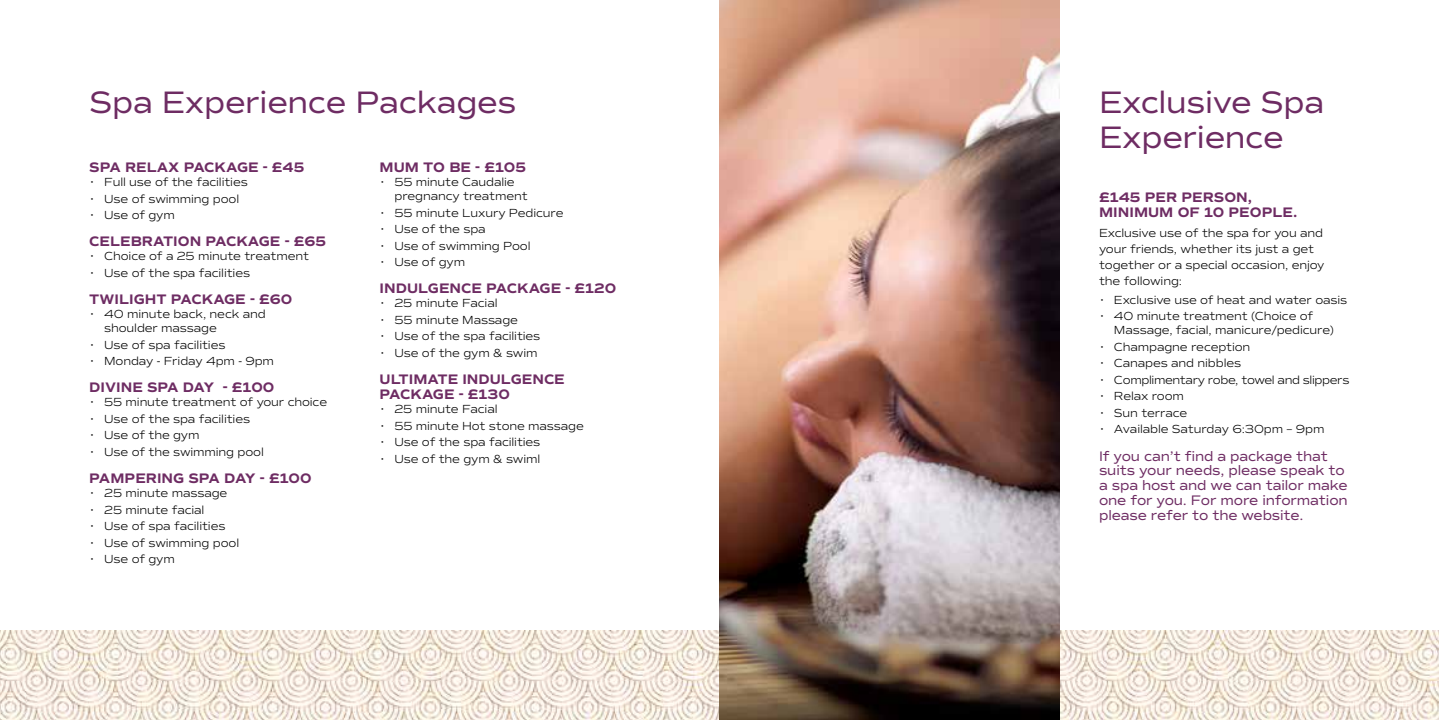
<style>
.page{position:relative;width:1439px;height:720px;background:#fff}
.page>*{position:absolute;margin:0;border:0;box-sizing:border-box;transform-origin:0 0}
.t1{font:31.5px/35px "Commuters Sans";letter-spacing:-.01em;color:#6e2c63}
.t2{font:700 14px/14.9px "Commuters Sans";color:#6e2c63}
.t3{font:14px/14.9px "Commuters Sans";letter-spacing:-.01em;color:#6e2c63}
.t4{font:300 11.9px/14px "Commuters Sans";letter-spacing:-.01em;color:#000}
.t5{font:300 11.9px "Commuters Sans";letter-spacing:-.03em;color:#000}
</style>
<div class="page">
<img style="left:0;top:630px;width:1439px;height:89px">
<img style="left:719px;top:0;width:340px;height:719px">
<h1 class="t1" style="left:89px;top:85px;width:428px">Spa Experience Packages</h1>
<p class="t2" style="left:89px;top:160px;width:217px">SPA RELAX PACKAGE - £45</p>
<p class="t4" style="left:89px;top:175px;width:160px">• Full use of the facilities</p>
<p class="t4" style="left:89px;top:191px;width:151px">• Use of swimming pool</p>
<p class="t4" style="left:89px;top:208px;width:87px">• Use of gym</p>
<p class="t2" style="left:89px;top:234px;width:238px">CELEBRATION PACKAGE - £65</p>
<p class="t4" style="left:89px;top:249px;width:221px">• Choice of a 25 minute treatment</p>
<p class="t4" style="left:89px;top:266px;width:162px">• Use of the spa facilities</p>
<p class="t2" style="left:89px;top:292px;width:204px">TWILIGHT PACKAGE - £60</p>
<p class="t4" style="left:104px;top:307px;width:163px;text-indent:-15px">• 40 minute back, neck and shoulder massage</p>
<p class="t4" style="left:89px;top:337px;width:138px">• Use of spa facilities</p>
<p class="t4" style="left:89px;top:354px;width:186px">• Monday - Friday 4pm - 9pm</p>
<p class="t2" style="left:89px;top:380px;width:187px">DIVINE SPA DAY - £100</p>
<p class="t4" style="left:89px;top:395px;width:239px">• 55 minute treatment of your choice</p>
<p class="t4" style="left:89px;top:412px;width:162px">• Use of the spa facilities</p>
<p class="t4" style="left:89px;top:428px;width:112px">• Use of the gym</p>
<p class="t4" style="left:89px;top:444px;width:176px">• Use of the swimming pool</p>
<p class="t2" style="left:89px;top:471px;width:224px">PAMPERING SPA DAY - £100</p>
<p class="t4" style="left:89px;top:486px;width:140px">• 25 minute massage</p>
<p class="t4" style="left:89px;top:502px;width:117px">• 25 minute facial</p>
<p class="t4" style="left:89px;top:519px;width:138px">• Use of spa facilities</p>
<p class="t4" style="left:89px;top:535px;width:151px">• Use of swimming pool</p>
<p class="t4" style="left:89px;top:552px;width:87px">• Use of gym</p>
<p class="t2" style="left:379px;top:160px;width:148px">MUM TO BE - £105</p>
<p class="t4" style="left:394px;top:175px;width:135px;text-indent:-15px">• 55 minute Caudalie pregnancy treatment</p>
<p class="t4" style="left:379px;top:205px;width:185px">• 55 minute Luxury Pedicure</p>
<p class="t4" style="left:379px;top:222px;width:108px">• Use of the spa</p>
<p class="t4" style="left:379px;top:238px;width:152px">• Use of swimming Pool</p>
<p class="t4" style="left:379px;top:255px;width:87px">• Use of gym</p>
<p class="t2" style="left:379px;top:281px;width:238px">INDULGENCE PACKAGE - £120</p>
<p class="t4" style="left:379px;top:296px;width:119px">• 25 minute Facial</p>
<p class="t4" style="left:379px;top:312px;width:140px">• 55 minute Massage</p>
<p class="t4" style="left:379px;top:329px;width:162px">• Use of the spa facilities</p>
<p class="t4" style="left:379px;top:345px;width:159px">• Use of the gym &amp; swim</p>
<p class="t2" style="left:379px;top:372px;width:187px">ULTIMATE INDULGENCE<br>PACKAGE - £130</p>
<p class="t4" style="left:379px;top:402px;width:119px">• 25 minute Facial</p>
<p class="t4" style="left:379px;top:418px;width:206px">• 55 minute Hot stone massage</p>
<p class="t4" style="left:379px;top:435px;width:162px">• Use of the spa facilities</p>
<p class="t4" style="left:379px;top:451px;width:162px">• Use of the gym &amp; swiml</p>
<h1 class="t1" style="left:1099px;top:85px;width:227px">Exclusive Spa<br>Experience</h1>
<p class="t2" style="left:1099px;top:190px;width:200px">£145 PER PERSON,<br>MINIMUM OF 10 PEOPLE.</p>
<p class="t4" style="left:1099px;top:225px;width:227px;line-height:15.8px">Exclusive use of the spa for you and your friends, whether its just a get together or a special occasion, enjoy the following:</p>
<p class="t4" style="left:1099px;top:292px;width:250px">• Exclusive use of heat and water oasis</p>
<p class="t4" style="left:1114px;top:309px;width:222px;text-indent:-15px">• 40 minute treatment (Choice of<br>Massage, facial, manicure/pedicure)</p>
<p class="t4" style="left:1099px;top:339px;width:153px">• Champagne reception</p>
<p class="t4" style="left:1099px;top:356px;width:144px">• Canapes and nibbles</p>
<p class="t5" style="left:1099px;top:372px;width:252px">• Complimentary robe, towel and slippers</p>
<p class="t4" style="left:1099px;top:389px;width:86px">• Relax room</p>
<p class="t4" style="left:1099px;top:405px;width:90px">• Sun terrace</p>
<p class="t4" style="left:1099px;top:422px;width:227px">• Available Saturday 6:30pm – 9pm</p>
<p class="t3" style="left:1099px;top:448px;width:250px">If you can’t find a package that suits your needs, please speak to a spa host and we can tailor make one for you. For more information please refer to the website.</p>
</div>
